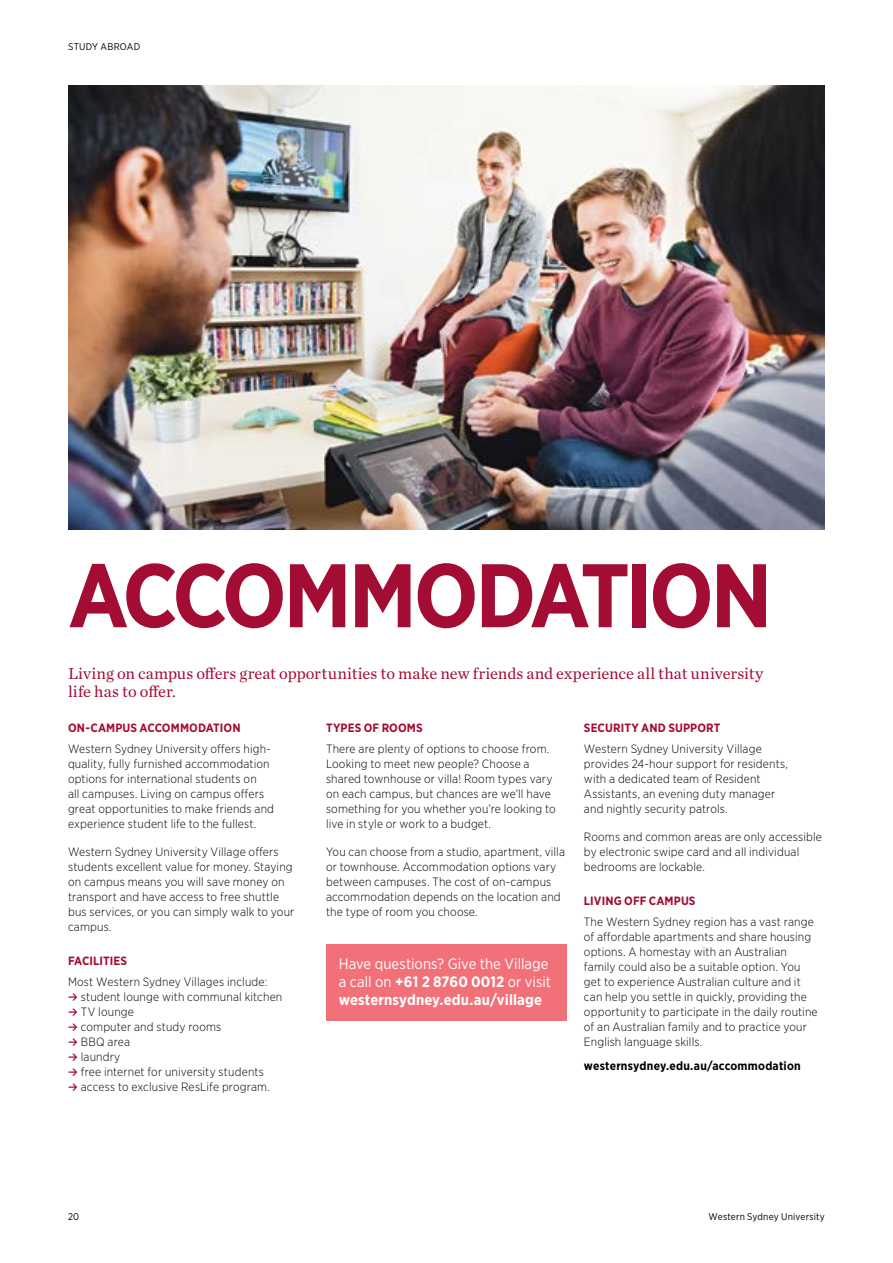
<style>
.page{position:relative;width:893px;height:1263px;background:#fff}
.page>*{position:absolute;margin:0;border:0;box-sizing:border-box;transform-origin:0 0}
.t1{font:700 90px "Gotham Narrow";letter-spacing:-.045em;color:#a30c33}
.t2{font:16.5px/18px "Chronicle Text G1";letter-spacing:.005em;color:#a30c33}
.t3{font:15px/18px "Gotham Narrow";letter-spacing:.005em;color:#fff}
.t4{font:300 12px/15px "Gotham Narrow";letter-spacing:.015em;color:#000}
.t5{font:700 12px "Gotham Narrow";letter-spacing:.01em;color:#a30c33}
.t6{font:700 12px "Gotham Narrow";letter-spacing:.02em;color:#000}
.t7{font:9.75px "Gotham Narrow";letter-spacing:.02em;color:#000}
.s1{font-family:"Akkurat";font-weight:700;color:#a30c33}
.s2{font-weight:700}
</style>
<div class="page">
<img style="left:68px;top:85px;width:757px;height:444px">
<div style="left:326px;top:944px;width:241px;height:76px;background:#f27179"></div>
<p class="t7" style="left:68px;top:41px;width:74px">STUDY ABROAD</p>
<h1 class="t1" style="left:68px;top:538px;width:706px">ACCOMMODATION</h1>
<h2 class="t2" style="left:68px;top:664px;width:697px">Living on campus offers great opportunities to make new friends and experience all that university life has to offer.</h2>
<p class="t5" style="left:68px;top:720px;width:174px">ON-CAMPUS ACCOMMODATION</p>
<p class="t4" style="left:68px;top:741px;width:208px">Western Sydney University offers high&shy;quality, fully furnished accommodation options for international students on<br>all campuses. Living on campus offers great opportunities to make friends and experience student life to the fullest.</p>
<p class="t4" style="left:68px;top:844px;width:228px">Western Sydney University Village offers students excellent value for money. Staying on campus means you will save money on transport and have access to free shuttle bus services, or you can simply walk to your campus.</p>
<p class="t5" style="left:68px;top:953px;width:61px">FACILITIES</p>
<p class="t4" style="left:68px;top:974px;width:201px">Most Western Sydney Villages include:</p>
<p class="t4" style="left:68px;top:989px;width:216px"><span class="s1">→</span> student lounge with communal kitchen</p>
<p class="t4" style="left:68px;top:1004px;width:67px"><span class="s1">→</span> TV lounge</p>
<p class="t4" style="left:68px;top:1019px;width:155px"><span class="s1">→</span> computer and study rooms</p>
<p class="t4" style="left:68px;top:1034px;width:63px"><span class="s1">→</span> BBQ area</p>
<p class="t4" style="left:68px;top:1049px;width:54px"><span class="s1">→</span> laundry</p>
<p class="t4" style="left:68px;top:1064px;width:197px"><span class="s1">→</span> free internet for university students</p>
<p class="t4" style="left:68px;top:1079px;width:203px"><span class="s1">→</span> access to exclusive ResLife program.</p>
<p class="t5" style="left:326px;top:720px;width:98px">TYPES OF ROOMS</p>
<p class="t4" style="left:326px;top:741px;width:231px">There are plenty of options to choose from.<br>Looking to meet new people? Choose a shared townhouse or villa! Room types vary on each campus, but chances are we’ll have something for you whether you’re looking to live in style or work to a budget.</p>
<p class="t4" style="left:326px;top:844px;width:240px">You can choose from a studio, apartment, villa or townhouse. Accommodation options vary between campuses. The cost of on-campus accommodation depends on the location and the type of room you choose.</p>
<p class="t5" style="left:584px;top:720px;width:138px">SECURITY AND SUPPORT</p>
<p class="t4" style="left:584px;top:741px;width:206px">Western Sydney University Village provides 24-hour support for residents, with a dedicated team of Resident Assistants, an evening duty manager and nightly security patrols.</p>
<p class="t4" style="left:584px;top:829px;width:239px">Rooms and common areas are only accessible by electronic swipe card and all individual bedrooms are lockable.</p>
<p class="t5" style="left:584px;top:893px;width:113px">LIVING OFF CAMPUS</p>
<p class="t4" style="left:584px;top:914px;width:235px">The Western Sydney region has a vast range of affordable apartments and share housing options. A homestay with an Australian family could also be a suitable option. You get to experience Australian culture and it can help you settle in quickly, providing the opportunity to participate in the daily routine of an Australian family and to practice your English language skills.</p>
<p class="t6" style="left:584px;top:1058px;width:218px">westernsydney.edu.au/accommodation</p>
<p class="t3" style="left:339px;top:954px;width:214px">Have questions? Give the Village a call on <span class="s2">+61 2 8760 0012</span> or visit <span class="s2">westernsydney.edu.au/village</span></p>
<p class="t7" style="left:68px;top:1211px;width:13px">20</p>
<p class="t7" style="left:708px;top:1211px;width:118px">Western Sydney University</p>
</div>
